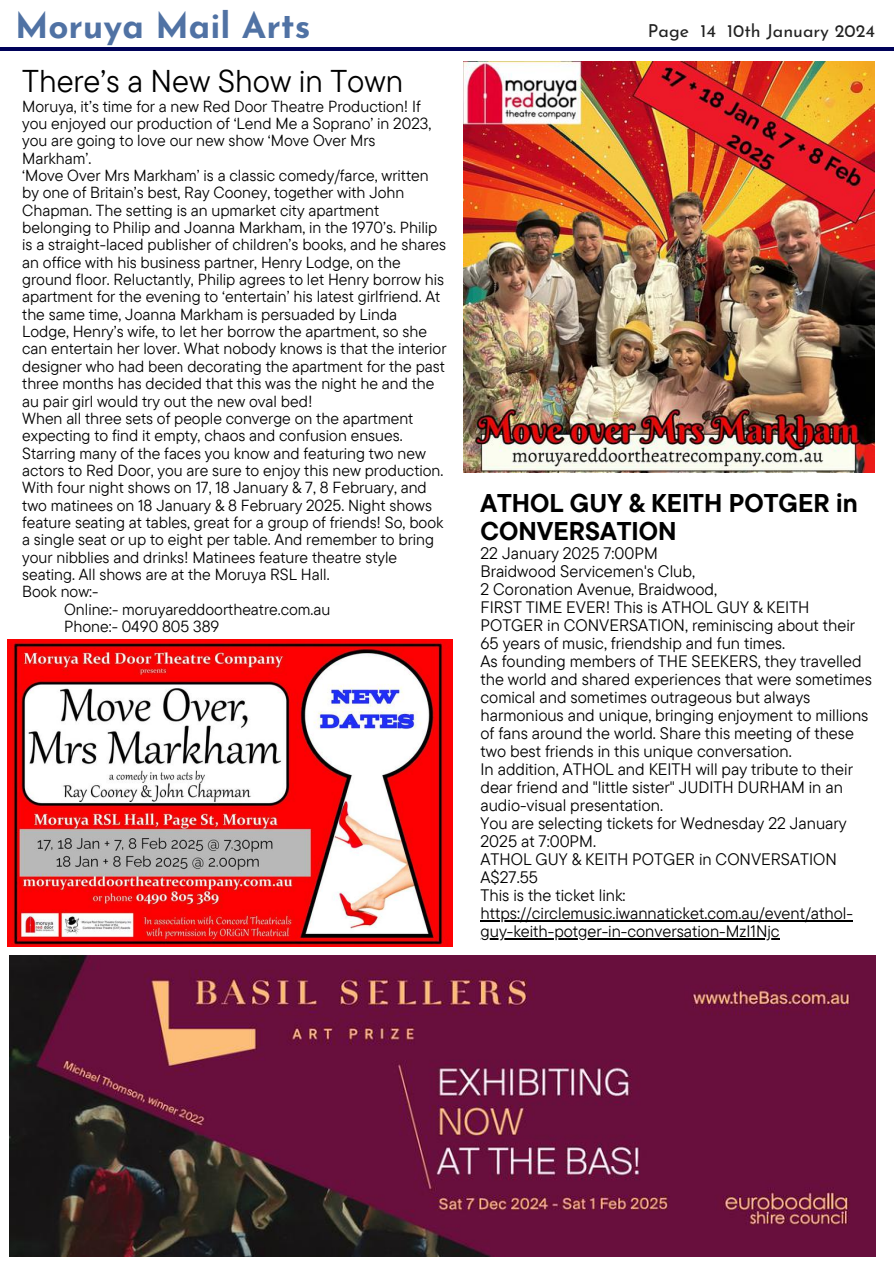
<style>
.page{position:relative;width:894px;height:1264px;background:#fff}
.page>*{position:absolute;margin:0;border:0;box-sizing:border-box;transform-origin:0 0}
.t1{font:700 35.25px "Josefin Sans";color:#5072a4}
.t2{font:31.35px "TT Commons Pro";color:#000}
.t3{font:700 25.65px/28.2px "TT Commons Pro";color:#000}
.t4{font:17.85px "Josefin Sans";color:#222}
.t5{font:16.65px/18px "TT Commons Pro";color:#000}
.t6{font:16.05px "TT Commons Pro";color:#000}
</style>
<div class="page">
<hr style="left:0;top:48px;width:893px;height:2px;background:#000259">
<img style="left:10px;top:955px;width:865px;height:301px">
<img style="left:8px;top:639px;width:444px;height:307px">
<img style="left:464px;top:62px;width:410px;height:410px">
<hr style="left:480px;top:920px;width:372px;height:1px;background:#000">
<hr style="left:480px;top:938px;width:299px;height:1px;background:#000">
<h1 class="t1" style="left:15px;top:12px;width:297px">Moruya Mail Arts</h1>
<h2 class="t2" style="left:22px;top:61px;width:382px">There’s a New Show in Town</h2>
<p class="t6" style="left:22px;top:96px;width:400px">Moruya, it’s time for a new Red Door Theatre Production! If</p>
<p class="t6" style="left:22px;top:113px;width:410px">you enjoyed our production of ‘Lend Me a Soprano’ in 2023,</p>
<p class="t6" style="left:22px;top:130px;width:354px">you are going to love our new show ‘Move Over Mrs</p>
<p class="t6" style="left:22px;top:148px;width:71px">Markham’.</p>
<p class="t6" style="left:22px;top:165px;width:408px">‘Move Over Mrs Markham’ is a classic comedy/farce, written</p>
<p class="t6" style="left:22px;top:182px;width:383px">by one of Britain’s best, Ray Cooney, together with John</p>
<p class="t6" style="left:22px;top:200px;width:358px">Chapman. The setting is an upmarket city apartment</p>
<p class="t6" style="left:22px;top:217px;width:416px">belonging to Philip and Joanna Markham, in the 1970’s. Philip</p>
<p class="t6" style="left:22px;top:234px;width:425px">is a straight-laced publisher of children’s books, and he shares</p>
<p class="t6" style="left:22px;top:252px;width:380px">an office with his business partner, Henry Lodge, on the</p>
<p class="t6" style="left:22px;top:269px;width:423px">ground floor. Reluctantly, Philip agrees to let Henry borrow his</p>
<p class="t6" style="left:22px;top:286px;width:419px">apartment for the evening to ‘entertain’ his latest girlfriend. At</p>
<p class="t6" style="left:22px;top:304px;width:376px">the same time, Joanna Markham is persuaded by Linda</p>
<p class="t6" style="left:22px;top:321px;width:406px">Lodge, Henry’s wife, to let her borrow the apartment, so she</p>
<p class="t6" style="left:22px;top:338px;width:426px">can entertain her lover. What nobody knows is that the interior</p>
<p class="t6" style="left:22px;top:356px;width:424px">designer who had been decorating the apartment for the past</p>
<p class="t6" style="left:22px;top:373px;width:413px">three months has decided that this was the night he and the</p>
<p class="t6" style="left:22px;top:390px;width:292px">au pair girl would try out the new oval bed!</p>
<p class="t6" style="left:22px;top:408px;width:392px">When all three sets of people converge on the apartment</p>
<p class="t6" style="left:22px;top:425px;width:382px">expecting to find it empty, chaos and confusion ensues.</p>
<p class="t6" style="left:22px;top:442px;width:405px">Starring many of the faces you know and featuring two new</p>
<p class="t6" style="left:22px;top:460px;width:422px">actors to Red Door, you are sure to enjoy this new production.</p>
<p class="t6" style="left:22px;top:477px;width:406px">With four night shows on 17, 18 January &amp; 7, 8 February, and</p>
<p class="t6" style="left:22px;top:494px;width:411px">two matinees on 18 January &amp; 8 February 2025. Night shows</p>
<p class="t6" style="left:22px;top:512px;width:422px">feature seating at tables, great for a group of friends! So, book</p>
<p class="t6" style="left:22px;top:529px;width:413px">a single seat or up to eight per table. And remember to bring</p>
<p class="t6" style="left:22px;top:546px;width:376px">your nibblies and drinks! Matinees feature theatre style</p>
<p class="t6" style="left:22px;top:564px;width:309px">seating. All shows are at the Moruya RSL Hall.</p>
<p class="t6" style="left:22px;top:581px;width:78px">Book now:-</p>
<p class="t6" style="left:64px;top:598px;width:267px">Online:- moruyareddoortheatre.com.au</p>
<p class="t6" style="left:64px;top:616px;width:157px">Phone:- 0490 805 389</p>
<p class="t4" style="left:647px;top:23px;width:228px">Page 14 10th January 2024</p>
<h3 class="t3" style="left:480px;top:488px;width:379px">ATHOL GUY &amp; KEITH POTGER in<br>CONVERSATION</h3>
<p class="t5" style="left:480px;top:544px;width:393px">22 January 2025 7:00PM<br>Braidwood Servicemen's Club,<br>2 Coronation Avenue, Braidwood,<br>FIRST TIME EVER! This is ATHOL GUY &amp; KEITH POTGER in CONVERSATION, reminiscing about their 65 years of music, friendship and fun times.<br>As founding members of THE SEEKERS, they travelled the world and shared experiences that were sometimes comical and sometimes outrageous but always harmonious and unique, bringing enjoyment to millions of fans around the world. Share this meeting of these two best friends in this unique conversation.<br>In addition, ATHOL and KEITH will pay tribute to their dear friend and "little sister" JUDITH DURHAM in an audio-visual presentation.<br>You are selecting tickets for Wednesday 22 January 2025 at 7:00PM.<br>ATHOL GUY &amp; KEITH POTGER in CONVERSATION A$27.55<br>This is the ticket link: https://circlemusic.iwannaticket.com.au/event/athol&shy;guy-keith-potger-in-conversation-MzI1Njc</p>
</div>
